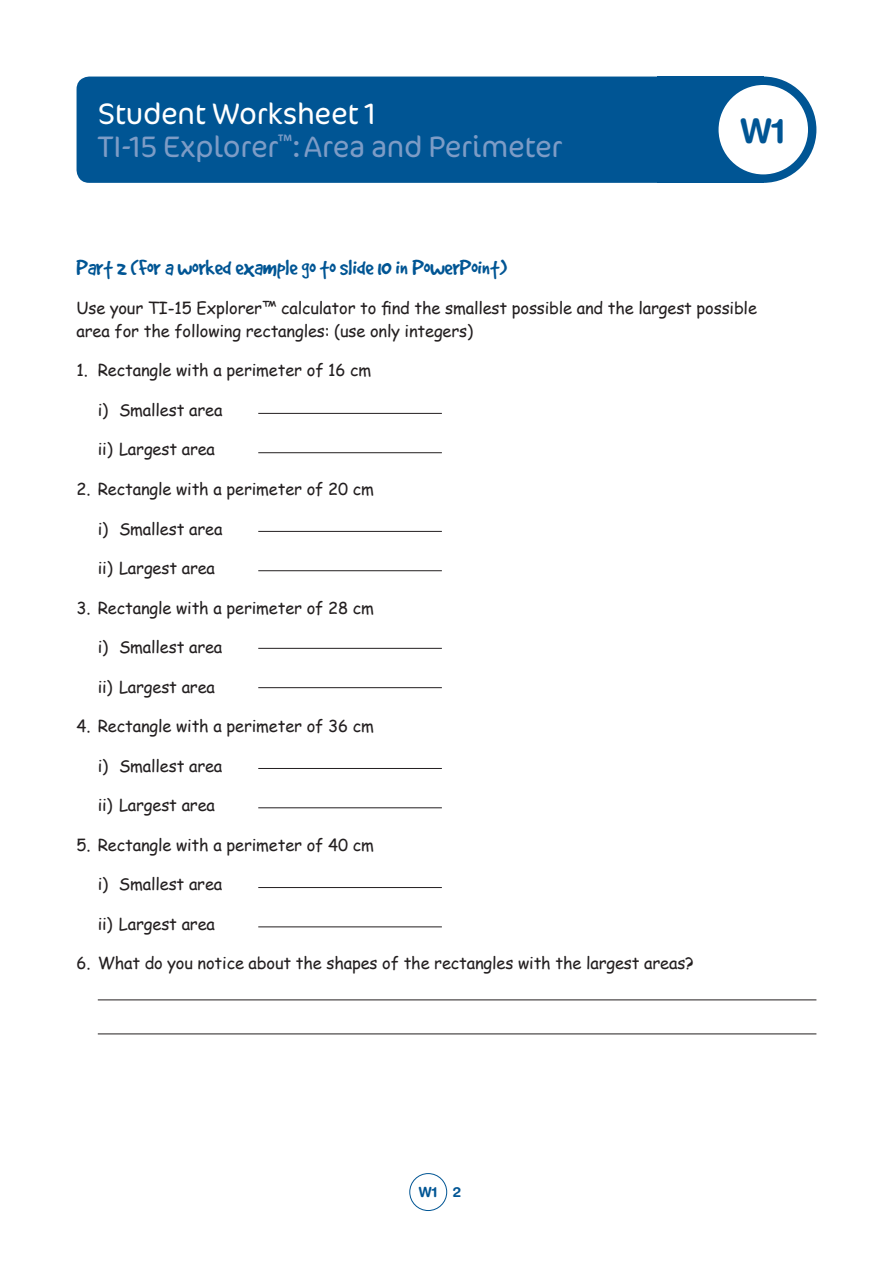
<style>
.page{position:relative;width:893px;height:1263px;background:#fff}
.page>*{position:absolute;margin:0;border:0;box-sizing:border-box;transform-origin:0 0}
.t1{font:700 33.75px "Helvetica Rounded";color:#005594}
.t2{font:300 30px/33px "Cocon";letter-spacing:-.01em;color:#7d9cc6}
.t3{font:24px "Good Dog Plain";letter-spacing:-.01em;color:#005594}
.t4{font:16.5px/22.5px "Comic Sans MS";letter-spacing:-.01em;color:#231f20}
.t5{font:700 13.95px "Helvetica Rounded";color:#005594}
.s1{color:#fff}
</style>
<div class="page">
<div style="left:409px;top:1173px;width:38px;height:38px;border:1px solid #005594;border-radius:50%"></div>
<div style="left:658px;top:77px;width:106px;height:106px;background:#005594"></div>
<div style="left:77px;top:77px;width:613px;height:106px;background:#005594;border-radius:13px"></div>
<div style="left:710px;top:77px;width:106px;height:106px;background:#005594;border-radius:50%"></div>
<div style="left:719px;top:85px;width:89px;height:89px;background:#fff;border-radius:50%"></div>
<hr style="left:258px;top:413px;width:184px;height:1px;background:#231f20">
<hr style="left:258px;top:452px;width:184px;height:1px;background:#231f20">
<hr style="left:258px;top:531px;width:184px;height:1px;background:#231f20">
<hr style="left:258px;top:570px;width:184px;height:1px;background:#231f20">
<hr style="left:258px;top:648px;width:184px;height:1px;background:#231f20">
<hr style="left:258px;top:687px;width:184px;height:1px;background:#231f20">
<hr style="left:258px;top:768px;width:184px;height:1px;background:#231f20">
<hr style="left:258px;top:807px;width:184px;height:1px;background:#231f20">
<hr style="left:258px;top:887px;width:184px;height:1px;background:#231f20">
<hr style="left:258px;top:927px;width:184px;height:1px;background:#231f20">
<hr style="left:98px;top:1000px;width:718px;height:1px;background:#231f20">
<hr style="left:98px;top:1034px;width:718px;height:1px;background:#231f20">
<h2 class="t2" style="left:98px;top:96px;width:466px"><span class="s1">Student Worksheet 1<br></span>TI-15 Explorer<sup>™</sup>:Area and Perimeter</h2>
<h1 class="t1" style="left:740px;top:110px;width:44px">W1</h1>
<h3 class="t3" style="left:77px;top:255px;width:432px">Part 2 (For a worked example go to slide 10 in PowerPoint)</h3>
<p class="t4" style="left:77px;top:296px;width:682px">Use your TI-15 Explorer™ calculator to find the smallest possible and the largest possible area for the following rectangles: (use only integers)</p>
<p class="t4" style="left:77px;top:358px;width:296px">1. Rectangle with a perimeter of 16 cm</p>
<p class="t4" style="left:98px;top:398px;width:126px">i) Smallest area</p>
<p class="t4" style="left:98px;top:437px;width:119px">ii) Largest area</p>
<p class="t4" style="left:77px;top:477px;width:299px">2. Rectangle with a perimeter of 20 cm</p>
<p class="t4" style="left:98px;top:516px;width:126px">i) Smallest area</p>
<p class="t4" style="left:98px;top:556px;width:119px">ii) Largest area</p>
<p class="t4" style="left:77px;top:596px;width:299px">3. Rectangle with a perimeter of 28 cm</p>
<p class="t4" style="left:98px;top:635px;width:126px">i) Smallest area</p>
<p class="t4" style="left:98px;top:675px;width:119px">ii) Largest area</p>
<p class="t4" style="left:76px;top:714px;width:299px">4. Rectangle with a perimeter of 36 cm</p>
<p class="t4" style="left:98px;top:754px;width:126px">i) Smallest area</p>
<p class="t4" style="left:98px;top:793px;width:119px">ii) Largest area</p>
<p class="t4" style="left:76px;top:833px;width:299px">5. Rectangle with a perimeter of 40 cm</p>
<p class="t4" style="left:98px;top:872px;width:126px">i) Smallest area</p>
<p class="t4" style="left:98px;top:912px;width:119px">ii) Largest area</p>
<p class="t4" style="left:76px;top:951px;width:619px">6. What do you notice about the shapes of the rectangles with the largest areas?</p>
<p class="t5" style="left:419px;top:1184px;width:19px">W1</p>
</div>
